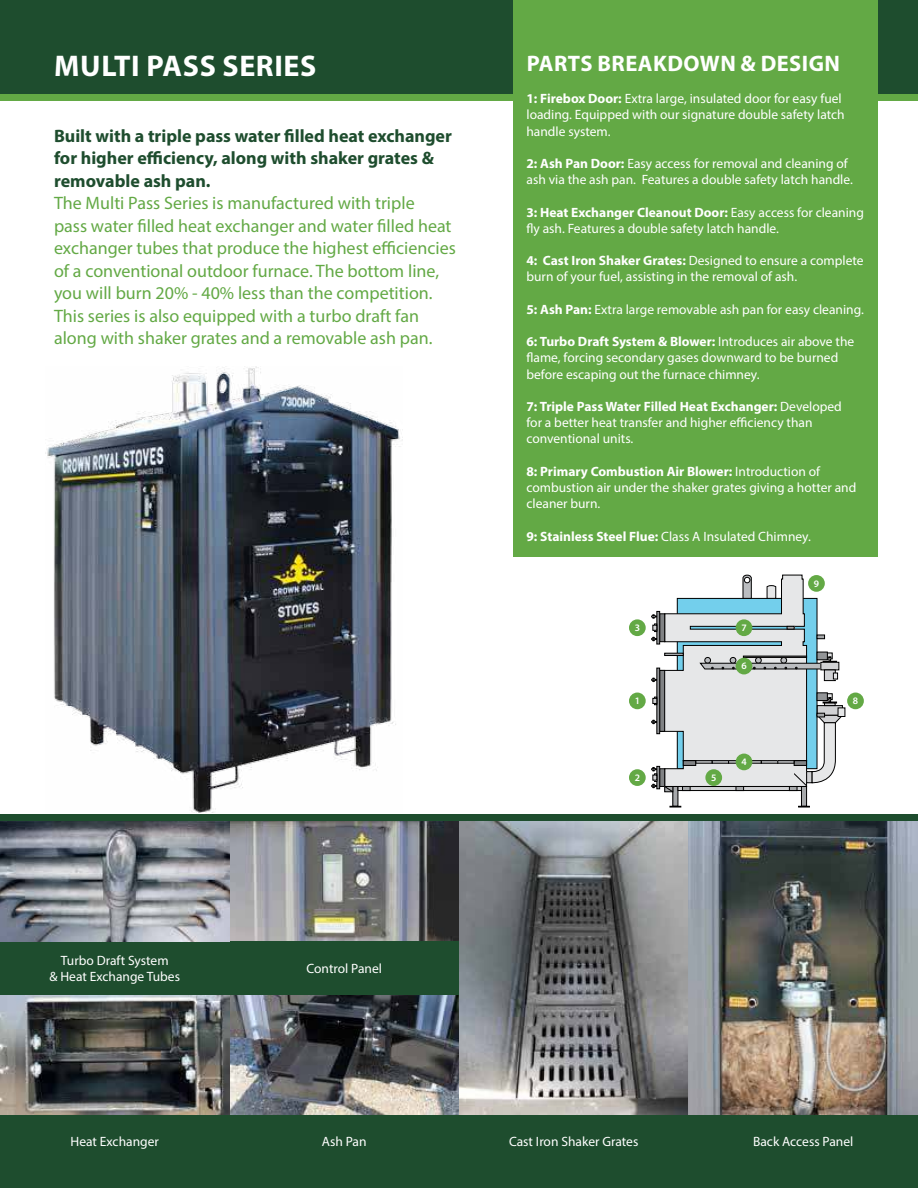
<style>
.page{position:relative;width:918px;height:1188px;background:#fff}
.page>*{position:absolute;margin:0;border:0;box-sizing:border-box;transform-origin:0 0}
.t1{font:700 30px "Myriad Pro";letter-spacing:.02em;color:#fff}
.t2{font:700 22.5px "Myriad Pro";letter-spacing:.02em;color:#fff}
.t3{font:18px/22.5px "Myriad Pro";color:#63a945}
.t4{font:700 18px/22.5px "Myriad Pro";color:#1e4d2e}
.t5{font:13.5px/16.2px "Myriad Pro";color:#fff}
.t6{font:600 9.9px "Myriad Pro";color:#fff}
.s1{font-weight:700}
</style>
<div class="page">
<div style="left:0;top:0;width:918px;height:94px;background:#1e4d2e"></div>
<div style="left:0;top:815px;width:918px;height:6px;background:#1e4d2e"></div>
<div style="left:0;top:94px;width:918px;height:7px;background:#63a945"></div>
<img style="left:47px;top:367px;width:354px;height:446px">
<img style="left:459px;top:821px;width:459px;height:294px">
<div style="left:459px;top:1115px;width:230px;height:73px;background:#1e4d2e"></div>
<div style="left:689px;top:1115px;width:229px;height:73px;background:#1e4d2e"></div>
<div style="left:0;top:941px;width:230px;height:54px;background:#1e4d2e"></div>
<img style="left:0;top:995px;width:459px;height:120px">
<div style="left:230px;top:1115px;width:229px;height:73px;background:#1e4d2e"></div>
<div style="left:0;top:1115px;width:230px;height:73px;background:#1e4d2e"></div>
<img style="left:0;top:821px;width:459px;height:120px">
<div style="left:230px;top:941px;width:229px;height:54px;background:#1e4d2e"></div>
<div style="left:513px;top:0;width:365px;height:556px;background:#63a945"></div>
<div style="left:801px;top:787px;width:6px;height:19px;background:#a7a9ab"></div>
<div style="left:801px;top:786px;width:6px;height:21px;border:1px solid #000"></div>
<svg style="left:798px;top:806px;width:12px;height:1px"></svg>
<div style="left:673px;top:787px;width:5px;height:19px;background:#a7a9ab"></div>
<div style="left:838px;top:708px;width:7px;height:9px;border:1px solid #000"></div>
<svg style="left:651px;top:574px;width:193px;height:219px"></svg>
<div style="left:629px;top:693px;width:17px;height:16px;background:#63a945;border-radius:50%"></div>
<div style="left:629px;top:619px;width:17px;height:17px;background:#63a945;border-radius:50%"></div>
<div style="left:736px;top:754px;width:16px;height:16px;background:#63a945;border-radius:50%"></div>
<div style="left:629px;top:769px;width:17px;height:17px;background:#63a945;border-radius:50%"></div>
<div style="left:705px;top:769px;width:17px;height:17px;background:#63a945;border-radius:50%"></div>
<div style="left:736px;top:658px;width:16px;height:16px;background:#63a945;border-radius:50%"></div>
<div style="left:736px;top:619px;width:16px;height:17px;background:#63a945;border-radius:50%"></div>
<div style="left:847px;top:693px;width:17px;height:16px;background:#63a945;border-radius:50%"></div>
<div style="left:808px;top:575px;width:17px;height:17px;background:#63a945;border-radius:50%"></div>
<h1 class="t1" style="left:54px;top:55px;width:264px">MULTI PASS SERIES</h1>
<h2 class="t2" style="left:527px;top:55px;width:315px">PARTS BREAKDOWN &amp; DESIGN</h2>
<p class="t5" style="left:526px;top:92px;width:320px"><span class="s1">1: Firebox Door:</span> Extra large, insulated door for easy fuel loading. Equipped with our signature double safety latch handle system.</p>
<p class="t5" style="left:526px;top:157px;width:328px"><span class="s1">2: Ash Pan Door:</span> Easy access for removal and cleaning of ash via the ash pan. Features a double safety latch handle.</p>
<p class="t5" style="left:526px;top:205px;width:339px"><span class="s1">3: Heat Exchanger Cleanout Door:</span> Easy access for cleaning fly ash. Features a double safety latch handle.</p>
<p class="t5" style="left:526px;top:254px;width:339px"><span class="s1">4: Cast Iron Shaker Grates:</span> Designed to ensure a complete burn of your fuel, assisting in the removal of ash.</p>
<p class="t5" style="left:526px;top:302px;width:339px"><span class="s1">5: Ash Pan:</span> Extra large removable ash pan for easy cleaning.</p>
<p class="t5" style="left:526px;top:335px;width:329px"><span class="s1">6: Turbo Draft System &amp; Blower:</span> Introduces air above the flame, forcing secondary gases downward to be burned before escaping out the furnace chimney.</p>
<p class="t5" style="left:526px;top:400px;width:317px"><span class="s1">7: Triple Pass Water Filled Heat Exchanger:</span> Developed for a better heat transfer and higher efficiency than conventional units.</p>
<p class="t5" style="left:526px;top:464px;width:331px"><span class="s1">8: Primary Combustion Air Blower:</span> Introduction of combustion air under the shaker grates giving a hotter and cleaner burn.</p>
<p class="t5" style="left:526px;top:529px;width:286px"><span class="s1">9: Stainless Steel Flue:</span> Class A Insulated Chimney.</p>
<h3 class="t4" style="left:54px;top:126px;width:399px">Built with a triple pass water filled heat exchanger for higher efficiency, along with shaker grates &amp; removable ash pan.</h3>
<p class="t3" style="left:54px;top:193px;width:403px">The Multi Pass Series is manufactured with triple<br>pass water filled heat exchanger and water filled heat exchanger tubes that produce the highest efficiencies of a conventional outdoor furnace. The bottom line, you will burn 20% - 40% less than the competition.<br>This series is also equipped with a turbo draft fan along with shaker grates and a removable ash pan.</p>
<p class="t5" style="left:49px;top:954px;width:132px;text-align:center">Turbo Draft System<br>&amp; Heat Exchange Tubes</p>
<p class="t5" style="left:306px;top:962px;width:77px">Control Panel</p>
<p class="t5" style="left:71px;top:1135px;width:90px">Heat Exchanger</p>
<p class="t5" style="left:322px;top:1135px;width:46px">Ash Pan</p>
<p class="t6" style="left:635px;top:622px;width:7px">3</p>
<p class="t6" style="left:635px;top:695px;width:7px">1</p>
<p class="t6" style="left:635px;top:772px;width:7px">2</p>
<p class="t6" style="left:711px;top:772px;width:7px">5</p>
<p class="t6" style="left:741px;top:622px;width:7px">7</p>
<p class="t6" style="left:741px;top:660px;width:7px">6</p>
<p class="t6" style="left:741px;top:756px;width:7px">4</p>
<p class="t6" style="left:814px;top:577px;width:7px">9</p>
<p class="t6" style="left:853px;top:695px;width:7px">8</p>
<p class="t5" style="left:509px;top:1135px;width:131px">Cast Iron Shaker Grates</p>
<p class="t5" style="left:753px;top:1135px;width:102px">Back Access Panel</p>
</div>
